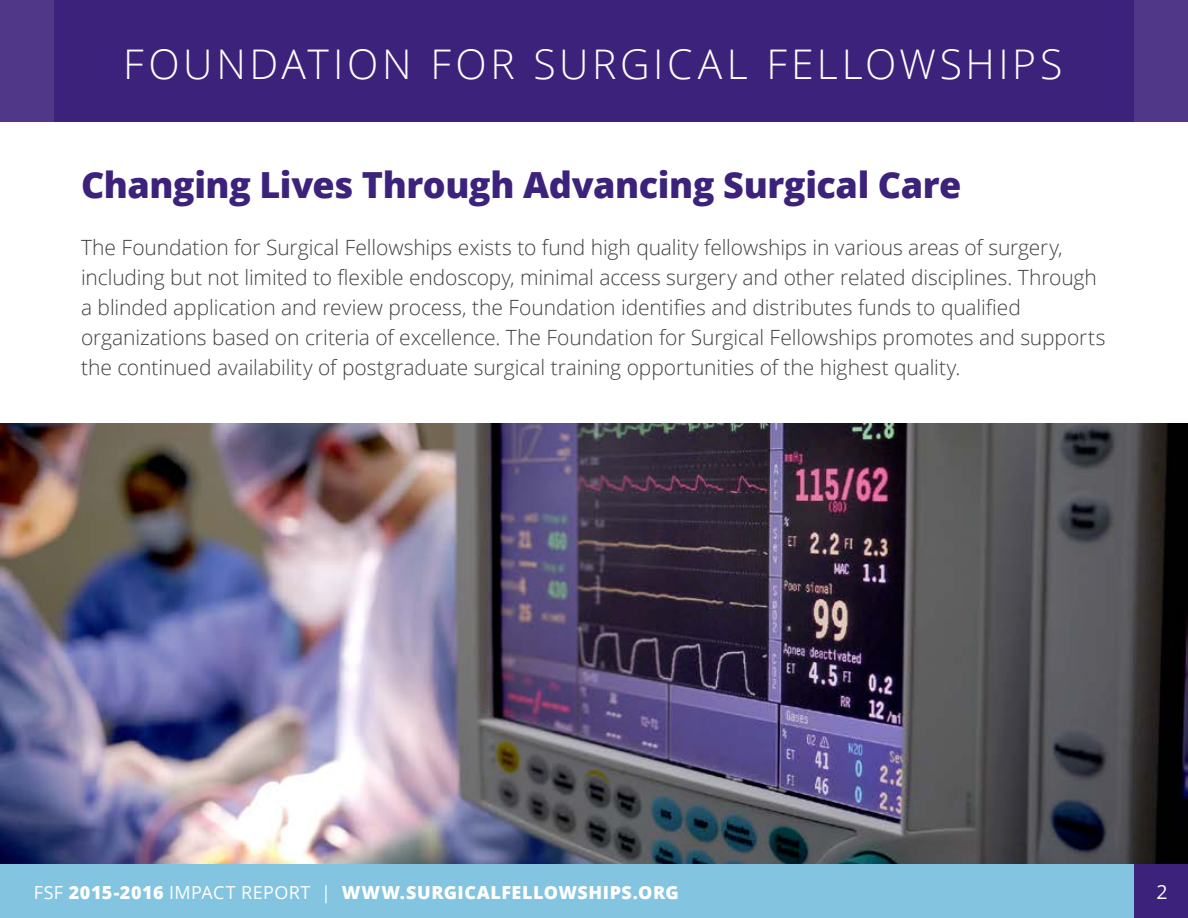
<style>
.page{position:relative;width:1188px;height:918px;background:#fff}
.page>*{position:absolute;margin:0;border:0;box-sizing:border-box;transform-origin:0 0}
.body{font:300 40.95px "Open Sans";letter-spacing:.09em;color:#fff}
.header_03{font:800 36px "Open Sans";letter-spacing:-.01em;color:#3d227b}
.body-2{font:300 21px/30px "Open Sans";letter-spacing:-.005em;color:#414042}
.t1{font:19.5px "Open Sans";color:#fff}
.t2{font:800 18px "Open Sans";letter-spacing:.03em;color:#fff}
.s1{font-weight:400}
</style>
<div class="page">
<img style="left:0;top:423px;width:1188px;height:441px">
<div style="left:0;top:864px;width:1188px;height:54px;background:#83c4e0"></div>
<div style="left:1134px;top:864px;width:54px;height:54px;background:#3d227b"></div>
<div style="left:0;top:0;width:1188px;height:122px;background:#3d227b"></div>
<div style="left:1134px;top:0;width:54px;height:122px;background:#503787"></div>
<div style="left:0;top:0;width:54px;height:122px;background:#503787"></div>
<p class="body" style="left:123px;top:36px;width:941px">FOUNDATION FOR SURGICAL FELLOWSHIPS</p>
<p class="header_03" style="left:81px;top:158px;width:882px">Changing Lives Through Advancing Surgical Care</p>
<p class="body-2" style="left:81px;top:232px;width:1026px">The Foundation for Surgical Fellowships exists to fund high quality fellowships in various areas of surgery, including but not limited to flexible endoscopy, minimal access surgery and other related disciplines. Through a blinded application and review process, the Foundation identifies and distributes funds to qualified organizations based on criteria of excellence. The Foundation for Surgical Fellowships promotes and supports the continued availability of postgraduate surgical training opportunities of the highest quality.</p>
<p class="t2" style="left:34px;top:879px;width:646px"><span class="s1">FSF</span> 2015-2016 <span class="s1">IMPACT REPORT |</span> WWW.SURGICALFELLOWSHIPS.ORG</p>
<p class="t1" style="left:1157px;top:879px;width:13px">2</p>
</div>
